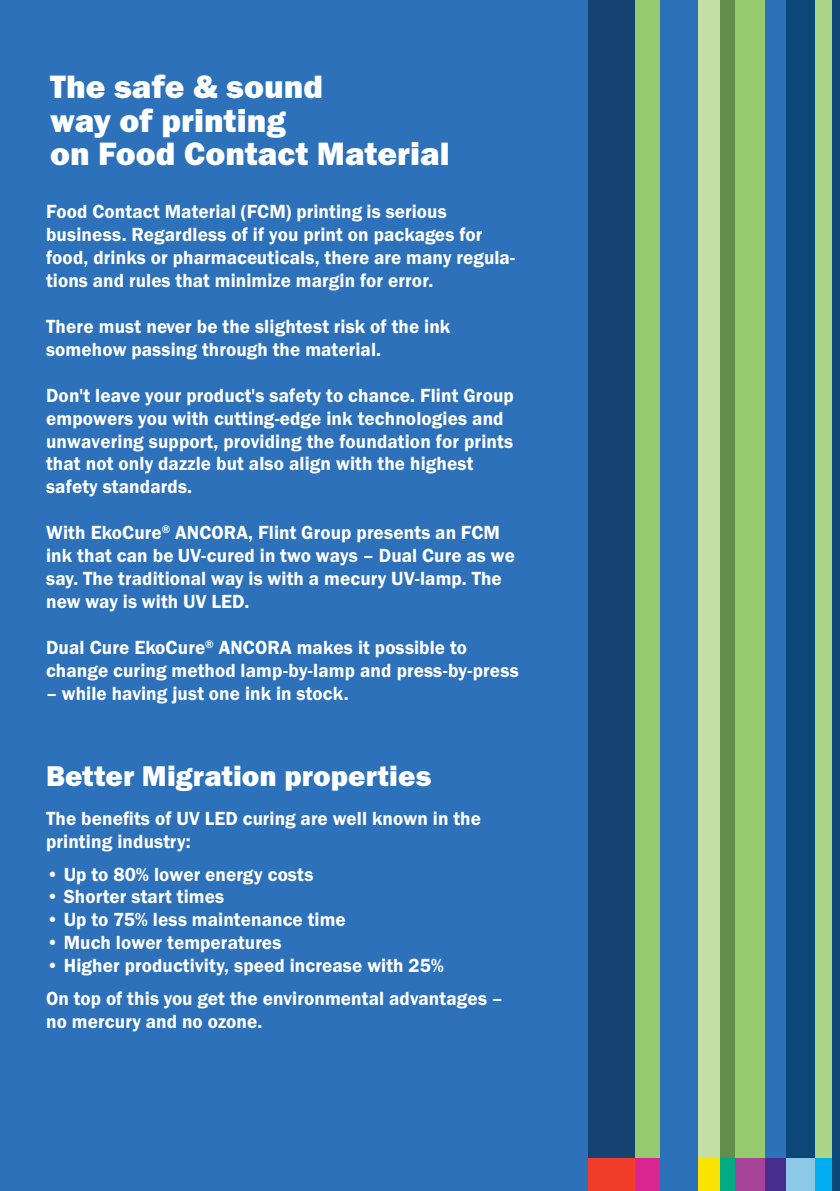
<style>
.page{position:relative;width:840px;height:1191px;background:#fff}
.page>*{position:absolute;margin:0;border:0;box-sizing:border-box;transform-origin:0 0}
.t1{font:33.6px/33.6px "Franklin Gothic URW Hea";letter-spacing:.005em;color:#fff}
.t2{font:29.6px "Franklin Gothic URW Hea";letter-spacing:.005em;color:#fff}
.t3{font:19.8px/23px "Franklin Gothic URW Dem";letter-spacing:.005em;color:#fff}
</style>
<div class="page">
<div style="left:0;top:0;width:615px;height:1191px;background:#2c71b9"></div>
<div style="left:588px;top:0;width:46px;height:1191px;background:#144372"></div>
<div style="left:634px;top:0;width:26px;height:1191px;background:#95cb6e"></div>
<div style="left:660px;top:0;width:37px;height:1191px;background:#2b71b9"></div>
<div style="left:697px;top:0;width:23px;height:1191px;background:#c3dfa4"></div>
<div style="left:719px;top:0;width:15px;height:1191px;background:#628e4a"></div>
<div style="left:734px;top:0;width:31px;height:1191px;background:#95cb6e"></div>
<div style="left:765px;top:0;width:20px;height:1191px;background:#2c71b9"></div>
<div style="left:785px;top:0;width:30px;height:1191px;background:#0c4777"></div>
<div style="left:815px;top:0;width:18px;height:1191px;background:#acd58a"></div>
<div style="left:588px;top:1158px;width:46px;height:33px;background:#ef3d29"></div>
<div style="left:634px;top:1158px;width:26px;height:33px;background:#da248f"></div>
<div style="left:697px;top:1158px;width:23px;height:33px;background:#fbe300"></div>
<div style="left:719px;top:1158px;width:15px;height:33px;background:#00ab84"></div>
<div style="left:734px;top:1158px;width:31px;height:33px;background:#a54499"></div>
<div style="left:765px;top:1158px;width:20px;height:33px;background:#482d8c"></div>
<div style="left:785px;top:1158px;width:30px;height:33px;background:#8ec8e7"></div>
<div style="left:815px;top:1158px;width:18px;height:33px;background:#00aeef"></div>
<div style="left:831px;top:0;width:8px;height:1191px;background:#0c4777"></div>
<h1 class="t1" style="left:50px;top:69px;width:401px">The safe &amp; sound<br>way of printing<br>on Food Contact Material</h1>
<p class="t3" style="left:46px;top:199px;width:470px">Food Contact Material (FCM) printing is serious business. Regardless of if you print on packages for food, drinks or pharmaceuticals, there are many regula&shy;tions and rules that minimize margin for error.</p>
<p class="t3" style="left:46px;top:314px;width:405px">There must never be the slightest risk of the ink somehow passing through the material.</p>
<p class="t3" style="left:46px;top:383px;width:469px">Don't leave your product's safety to chance. Flint Group empowers you with cutting-edge ink technologies and unwavering support, providing the foundation for prints that not only dazzle but also align with the highest safety standards.</p>
<p class="t3" style="left:46px;top:521px;width:470px">With EkoCure<sup>®</sup> ANCORA, Flint Group presents an FCM ink that can be UV-cured in two ways – Dual Cure as we say. The traditional way is with a mecury UV-lamp. The new way is with UV LED.</p>
<p class="t3" style="left:46px;top:635px;width:474px">Dual Cure EkoCure<sup>®</sup> ANCORA makes it possible to change curing method lamp-by-lamp and press-by-press</p>
<p class="t3" style="left:46px;top:681px;width:304px">– while having just one ink in stock.</p>
<h2 class="t2" style="left:46px;top:757px;width:386px">Better Migration properties</h2>
<p class="t3" style="left:46px;top:806px;width:436px">The benefits of UV LED curing are well known in the printing industry:</p>
<p class="t3" style="left:46px;top:862px;width:269px">• Up to 80% lower energy costs</p>
<p class="t3" style="left:46px;top:885px;width:180px">• Shorter start times</p>
<p class="t3" style="left:46px;top:908px;width:301px">• Up to 75% less maintenance time</p>
<p class="t3" style="left:46px;top:931px;width:237px">• Much lower temperatures</p>
<p class="t3" style="left:46px;top:949px;width:458px;line-height:32.8px">• Higher productivity, speed increase with 25%<br>On top of this you get the environmental advantages –</p>
<p class="t3" style="left:46px;top:1009px;width:218px">no mercury and no ozone.</p>
</div>
